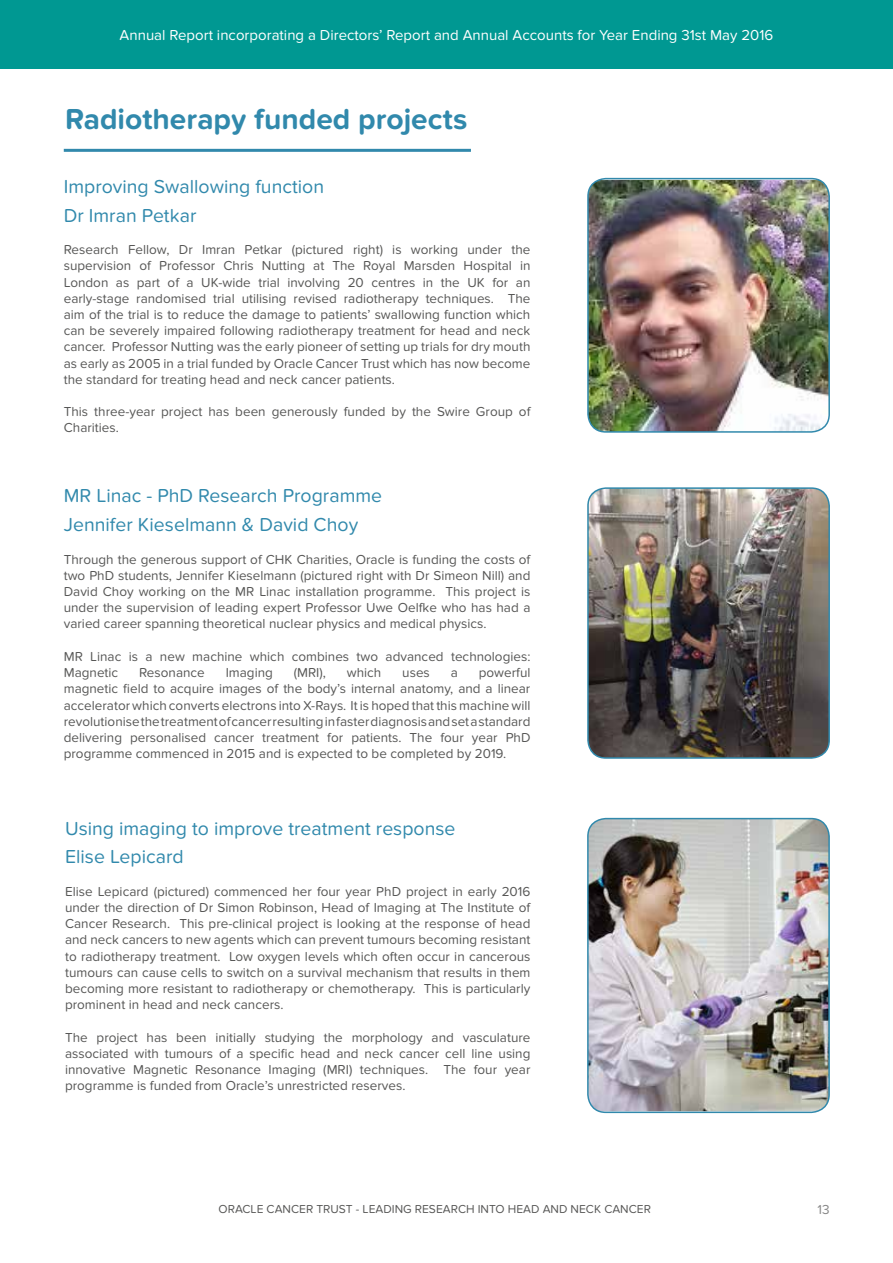
<style>
.page{position:relative;width:893px;height:1263px;background:#fff}
.page>*{position:absolute;margin:0;border:0;box-sizing:border-box;transform-origin:0 0}
.t1{font:700 30px "Proxima Nova Soft";color:#3189ac}
.t2{font:19.5px/28.8px "Proxima Nova Soft";color:#3189ac}
.t3{font:15px "Proxima Nova Soft";color:#fff}
.t4{font:13.5px/16.2px "Proxima Nova Soft";color:#575756;text-align:justify}
.t5{font:13.5px "Proxima Nova Soft";color:#878787}
.t6{font:12px "Proxima Nova Soft";color:#575756}
</style>
<div class="page">
<div style="left:0;top:0;width:893px;height:68px;background:#009892"></div>
<hr style="left:64px;top:149px;width:407px;height:3px;background:#3189ac">
<img style="left:588px;top:488px;width:241px;height:270px">
<div style="left:587px;top:487px;width:243px;height:272px;border:2px solid #3189ac;border-radius:18px"></div>
<img style="left:588px;top:180px;width:241px;height:252px">
<div style="left:587px;top:178px;width:243px;height:255px;border:2px solid #3189ac;border-radius:18px"></div>
<img style="left:588px;top:819px;width:241px;height:292px">
<div style="left:587px;top:818px;width:243px;height:295px;border:2px solid #3189ac;border-radius:18px"></div>
<p class="t3" style="left:120px;top:26px;width:655px">Annual Report incorporating a Directors’ Report and Annual Accounts for Year Ending 31st May 2016</p>
<h1 class="t1" style="left:65px;top:101px;width:404px">Radiotherapy funded projects</h1>
<h2 class="t2" style="left:64px;top:172px;width:262px">Improving Swallowing function<br>Dr Imran Petkar</h2>
<p class="t4" style="left:64px;top:242px;width:468px">Research Fellow, Dr Imran Petkar (pictured right) is working under the supervision of Professor Chris Nutting at The Royal Marsden Hospital in London as part of a UK-wide trial involving 20 centres in the UK for an early-stage randomised trial utilising revised radiotherapy techniques. The aim of the trial is to reduce the damage to patients’ swallowing function which can be severely impaired following radiotherapy treatment for head and neck cancer. Professor Nutting was the early pioneer of setting up trials for dry mouth as early as 2005 in a trial funded by Oracle Cancer Trust which has now become the standard for treating head and neck cancer patients.</p>
<p class="t4" style="left:64px;top:404px;width:468px">This three-year project has been generously funded by the Swire Group of<br>Charities.</p>
<h2 class="t2" style="left:64px;top:482px;width:320px">MR Linac - PhD Research Programme<br>Jennifer Kieselmann &amp; David Choy</h2>
<p class="t4" style="left:64px;top:551px;width:468px">Through the generous support of CHK Charities, Oracle is funding the costs of two PhD students, Jennifer Kieselmann (pictured right with Dr Simeon Nill) and David Choy working on the MR Linac installation programme. This project is under the supervision of leading expert Professor Uwe Oelfke who has had a varied career spanning theoretical nuclear physics and medical physics.</p>
<p class="t4" style="left:64px;top:648px;width:468px">MR Linac is a new machine which combines two advanced technologies:<br>Magnetic</p>
<p class="t4" style="left:139px;top:665px;width:67px">Resonance</p>
<p class="t4" style="left:226px;top:665px;width:49px">Imaging</p>
<p class="t4" style="left:294px;top:665px;width:34px">(MRI),</p>
<p class="t4" style="left:347px;top:665px;width:36px">which</p>
<p class="t4" style="left:402px;top:665px;width:29px">uses</p>
<p class="t4" style="left:451px;top:665px;width:9px">a</p>
<p class="t4" style="left:64px;top:665px;width:468px;text-indent:415px">powerful magnetic field to acquire images of the body’s internal anatomy, and a linear accelerator which converts electrons into X-Rays. It is hoped that this machine will revolutionise the treatment of cancer resulting in faster diagnosis and set a standard delivering personalised cancer treatment for patients. The four year PhD programme commenced in 2015 and is expected to be completed by 2019.</p>
<h2 class="t2" style="left:65px;top:814px;width:392px">Using imaging to improve treatment response<br>Elise Lepicard</h2>
<p class="t4" style="left:65px;top:883px;width:467px">Elise Lepicard (pictured) commenced her four year PhD project in early 2016 under the direction of Dr Simon Robinson, Head of Imaging at The Institute of Cancer Research. This pre-clinical project is looking at the response of head and neck cancers to new agents which can prevent tumours becoming resistant to radiotherapy treatment. Low oxygen levels which often occur in cancerous tumours can cause cells to switch on a survival mechanism that results in them becoming more resistant to radiotherapy or chemotherapy. This is particularly prominent in head and neck cancers.</p>
<p class="t4" style="left:65px;top:1029px;width:467px">The project has been initially studying the morphology and vasculature associated with tumours of a specific head and neck cancer cell line using innovative Magnetic Resonance Imaging (MRI) techniques. The four year programme is funded from Oracle’s unrestricted reserves.</p>
<p class="t6" style="left:219px;top:1202px;width:434px">ORACLE CANCER TRUST - LEADING RESEARCH INTO HEAD AND NECK CANCER</p>
<p class="t5" style="left:817px;top:1201px;width:14px">13</p>
</div>
